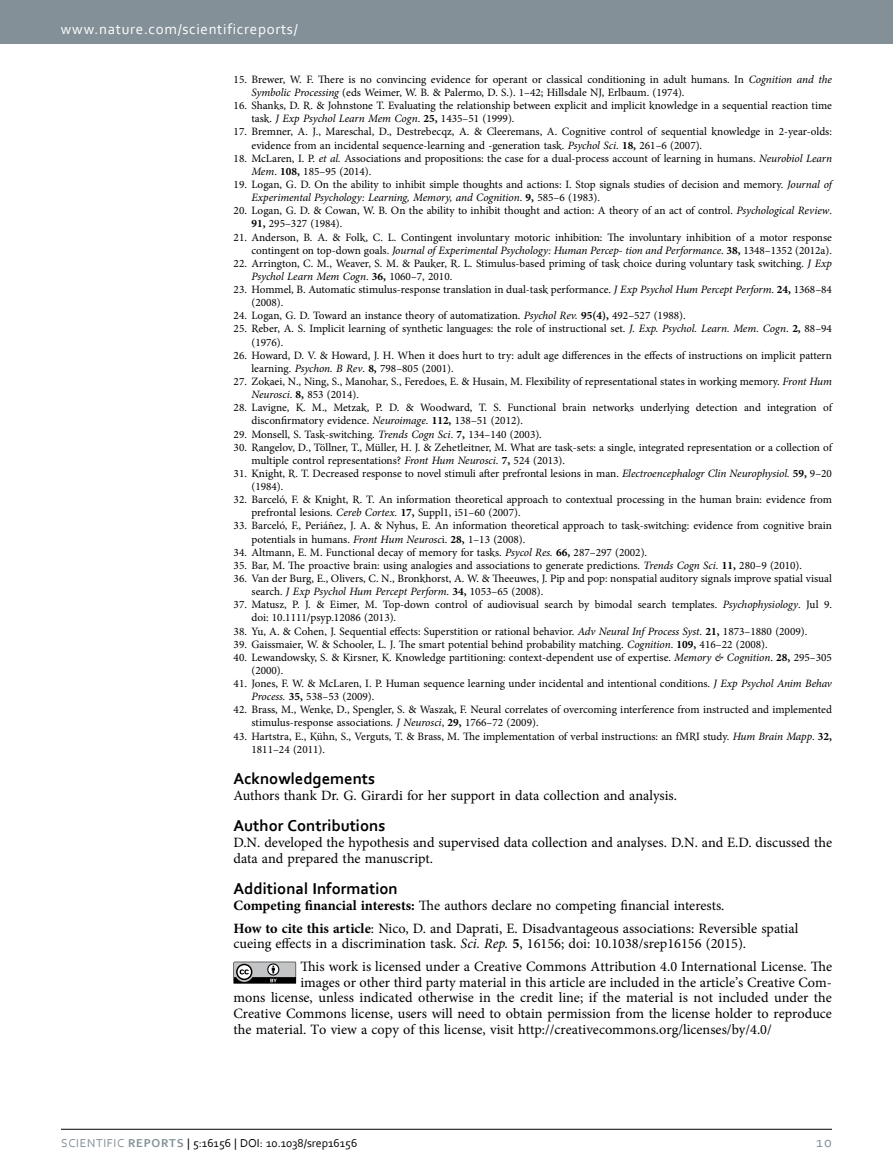
<style>
.page{position:relative;width:893px;height:1174px;background:#fff}
.page>*{position:absolute;margin:0;border:0;box-sizing:border-box;transform-origin:0 0}
.t1{font:700 16.5px "Corbel";color:#000}
.t2{font:15px "Corbel";letter-spacing:.045em;color:#fff}
.t3{font:15px "Corbel";color:#839097}
.t4{font:14.25px/15.8px "Minion Pro";color:#000}
.t5{font:12px "Corbel";color:#000}
.t6{font:11.25px/13.2px "Minion Pro";color:#000}
.s1{font-style:italic}
.s2{font-weight:700}
.s3{color:#839097}
.s4{font-weight:700;color:#839097}
</style>
<div class="page">
<div style="left:0;top:0;width:893px;height:43px;background:#839097"></div>
<hr style="left:61px;top:1129px;width:771px;height:1px;background:#000">
<svg style="left:233px;top:961px;width:63px;height:22px"></svg>
<h2 class="t2" style="left:61px;top:19px;width:238px">www.nature.com/scientificreports/</h2>
<p class="t6" style="left:251px;top:73px;width:582px;text-indent:-18px">15. Brewer, W. F. There is no convincing evidence for operant or classical conditioning in adult humans. In <span class="s1">Cognition and the<br>Symbolic Processing</span> (eds Weimer, W. B. &amp; Palermo, D. S.). 1–42; Hillsdale NJ, Erlbaum. (1974).</p>
<p class="t6" style="left:251px;top:99px;width:582px;text-indent:-18px">16. Shanks, D. R. &amp; Johnstone T. Evaluating the relationship between explicit and implicit knowledge in a sequential reaction time task. <span class="s1">J Exp Psychol Learn Mem Cogn</span>. <span class="s2">25,</span> 1435–51 (1999).</p>
<p class="t6" style="left:251px;top:125px;width:582px;text-indent:-18px">17. Bremner, A. J., Mareschal, D., Destrebecqz, A. &amp; Cleeremans, A. Cognitive control of sequential knowledge in 2-year-olds: evidence from an incidental sequence-learning and -generation task. <span class="s1">Psychol Sci</span>. <span class="s2">18,</span> 261–6 (2007).</p>
<p class="t6" style="left:251px;top:152px;width:582px;text-indent:-18px">18. McLaren, I. P. <span class="s1">et al.</span> Associations and propositions: the case for a dual-process account of learning in humans. <span class="s1">Neurobiol Learn<br>Mem</span>. <span class="s2">108,</span> 185–95 (2014).</p>
<p class="t6" style="left:251px;top:178px;width:582px;text-indent:-18px">19. Logan, G. D. On the ability to inhibit simple thoughts and actions: I. Stop signals studies of decision and memory. <span class="s1">Journal of<br>Experimental Psychology: Learning, Memory, and Cognition</span>. <span class="s2">9,</span> 585–6 (1983).</p>
<p class="t6" style="left:251px;top:204px;width:582px;text-indent:-18px">20. Logan, G. D. &amp; Cowan, W. B. On the ability to inhibit thought and action: A theory of an act of control. <span class="s1">Psychological Review</span>.<br><span class="s2">91,</span> 295–327 (1984).</p>
<p class="t6" style="left:234px;top:230px;width:600px;text-align:right">21. Anderson, B. A. &amp; Folk, C. L. Contingent involuntary motoric inhibition: The involuntary inhibition of a motor response contingent on top-down goals. <span class="s1">Journal of Experimental Psychology: Human Percep- tion and Performance</span>. <span class="s2">38,</span> 1348–1352 (2012a).</p>
<p class="t6" style="left:251px;top:257px;width:582px;text-indent:-18px">22. Arrington, C. M., Weaver, S. M. &amp; Pauker, R. L. Stimulus-based priming of task choice during voluntary task switching. <span class="s1">J Exp<br>Psychol Learn Mem Cogn</span>. <span class="s2">36,</span> 1060–7, 2010.</p>
<p class="t6" style="left:251px;top:283px;width:582px;text-indent:-18px">23. Hommel, B. Automatic stimulus-response translation in dual-task performance. <span class="s1">J Exp Psychol Hum Percept Perform</span>. <span class="s2">24,</span> 1368–84 (2008).</p>
<p class="t6" style="left:234px;top:309px;width:454px">24. Logan, G. D. Toward an instance theory of automatization. <span class="s1">Psychol Rev.</span> <span class="s2">95(4),</span> 492–527 (1988).</p>
<p class="t6" style="left:251px;top:322px;width:582px;text-indent:-18px">25. Reber, A. S. Implicit learning of synthetic languages: the role of instructional set. <span class="s1">J. Exp. Psychol. Learn. Mem. Cogn</span>. <span class="s2">2,</span> 88–94 (1976).</p>
<p class="t6" style="left:251px;top:348px;width:582px;text-indent:-18px">26. Howard, D. V. &amp; Howard, J. H. When it does hurt to try: adult age differences in the effects of instructions on implicit pattern learning. <span class="s1">Psychon. B Rev</span>. <span class="s2">8,</span> 798–805 (2001).</p>
<p class="t6" style="left:251px;top:375px;width:582px;text-indent:-18px">27. Zokaei, N., Ning, S., Manohar, S., Feredoes, E. &amp; Husain, M. Flexibility of representational states in working memory. <span class="s1">Front Hum<br>Neurosci</span>. <span class="s2">8,</span> 853 (2014).</p>
<p class="t6" style="left:251px;top:401px;width:582px;text-indent:-18px">28. Lavigne, K. M., Metzak, P. D. &amp; Woodward, T. S. Functional brain networks underlying detection and integration of disconfirmatory evidence. <span class="s1">Neuroimage</span>. <span class="s2">112,</span> 138–51 (2012).</p>
<p class="t6" style="left:234px;top:427px;width:310px">29. Monsell, S. Task-switching. <span class="s1">Trends Cogn Sci</span>. <span class="s2">7,</span> 134–140 (2003).</p>
<p class="t6" style="left:251px;top:440px;width:582px;text-indent:-18px">30. Rangelov, D., Töllner, T., Müller, H. J. &amp; Zehetleitner, M. What are task-sets: a single, integrated representation or a collection of multiple control representations? <span class="s1">Front Hum Neurosci</span>. <span class="s2">7,</span> 524 (2013).</p>
<p class="t6" style="left:251px;top:467px;width:582px;text-indent:-18px">31. Knight, R. T. Decreased response to novel stimuli after prefrontal lesions in man. <span class="s1">Electroencephalogr Clin Neurophysiol.</span> <span class="s2">59,</span> 9–20 (1984).</p>
<p class="t6" style="left:251px;top:493px;width:582px;text-indent:-18px">32. Barceló, F. &amp; Knight, R. T. An information theoretical approach to contextual processing in the human brain: evidence from prefrontal lesions. <span class="s1">Cereb Cortex.</span> <span class="s2">17,</span> Suppl1, i51–60 (2007).</p>
<p class="t6" style="left:251px;top:519px;width:582px;text-indent:-18px">33. Barceló, F., Periáñez, J. A. &amp; Nyhus, E. An information theoretical approach to task-switching: evidence from cognitive brain potentials in humans. <span class="s1">Front Hum Neurosc</span>i. <span class="s2">28,</span> 1–13 (2008).</p>
<p class="t6" style="left:234px;top:545px;width:415px">34. Altmann, E. M. Functional decay of memory for tasks. <span class="s1">Psycol Res.</span> <span class="s2">66,</span> 287–297 (2002).</p>
<p class="t6" style="left:234px;top:559px;width:570px">35. Bar, M. The proactive brain: using analogies and associations to generate predictions. <span class="s1">Trends Cogn Sci</span>. <span class="s2">11,</span> 280–9 (2010).</p>
<p class="t6" style="left:251px;top:572px;width:582px;text-indent:-18px">36. Van der Burg, E., Olivers, C. N., Bronkhorst, A. W. &amp; Theeuwes, J. Pip and pop: nonspatial auditory signals improve spatial visual search. <span class="s1">J Exp Psychol Hum Percept Perform</span>. <span class="s2">34,</span> 1053–65 (2008).</p>
<p class="t6" style="left:251px;top:598px;width:582px;text-indent:-18px">37. Matusz, P. J. &amp; Eimer, M. Top-down control of audiovisual search by bimodal search templates. <span class="s1">Psychophysiology</span>. Jul 9. doi: 10.1111/psyp.12086 (2013).</p>
<p class="t6" style="left:234px;top:624px;width:575px">38. Yu, A. &amp; Cohen, J. Sequential effects: Superstition or rational behavior. <span class="s1">Adv Neural Inf Process Syst</span>. <span class="s2">21,</span> 1873–1880 (2009).</p>
<p class="t6" style="left:234px;top:637px;width:536px">39. Gaissmaier, W. &amp; Schooler, L. J. The smart potential behind probability matching. <span class="s1">Cognition</span>. <span class="s2">109,</span> 416–22 (2008).</p>
<p class="t6" style="left:251px;top:650px;width:582px;text-indent:-18px">40. Lewandowsky, S. &amp; Kirsner, K. Knowledge partitioning: context-dependent use of expertise. <span class="s1">Memory &amp; Cognition</span>. <span class="s2">28,</span> 295–305 (2000).</p>
<p class="t6" style="left:251px;top:677px;width:582px;text-indent:-18px">41. Jones, F. W. &amp; McLaren, I. P. Human sequence learning under incidental and intentional conditions. <span class="s1">J Exp Psychol Anim Behav<br>Process.</span> <span class="s2">35,</span> 538–53 (2009).</p>
<p class="t6" style="left:251px;top:703px;width:582px;text-indent:-18px">42. Brass, M., Wenke, D., Spengler, S. &amp; Waszak, F. Neural correlates of overcoming interference from instructed and implemented stimulus-response associations. <span class="s1">J Neurosci</span>, <span class="s2">29,</span> 1766–72 (2009).</p>
<p class="t6" style="left:251px;top:729px;width:582px;text-indent:-18px">43. Hartstra, E., Kühn, S., Verguts, T. &amp; Brass, M. The implementation of verbal instructions: an fMRI study. <span class="s1">Hum Brain Mapp</span>. <span class="s2">32,<br></span>1811–24 (2011).</p>
<h1 class="t1" style="left:233px;top:768px;width:143px">Acknowledgements</h1>
<p class="t4" style="left:233px;top:787px;width:445px">Authors thank Dr. G. Girardi for her support in data collection and analysis.</p>
<h1 class="t1" style="left:233px;top:815px;width:153px">Author Contributions</h1>
<p class="t4" style="left:233px;top:834px;width:600px">D.N. developed the hypothesis and supervised data collection and analyses. D.N. and E.D. discussed the data and prepared the manuscript.</p>
<h1 class="t1" style="left:233px;top:878px;width:166px">Additional Information</h1>
<p class="t4" style="left:233px;top:894px;width:566px;line-height:22.5px"><span class="s2">Competing financial interests:</span> The authors declare no competing financial interests.<br><span class="s2">How to cite this article</span>: Nico, D. and Daprati, E. Disadvantageous associations: Reversible spatial</p>
<p class="t4" style="left:300px;top:932px;width:533px;line-height:22.5px;text-indent:-67px">cueing effects in a discrimination task. <span class="s1">Sci. Rep.</span> <span class="s2">5</span>, 16156; doi: 10.1038/srep16156 (2015).<br>This work is licensed under a Creative Commons Attribution 4.0 International License. The</p>
<p class="t4" style="left:233px;top:974px;width:600px;text-align:justify;text-indent:67px">images or other third party material in this article are included in the article’s Creative Com&shy;mons license, unless indicated otherwise in the credit line; if the material is not included under the Creative Commons license, users will need to obtain permission from the license holder to reproduce the material. To view a copy of this license, visit http://creativecommons.org/licenses/by/4.0/</p>
<p class="t5" style="left:61px;top:1135px;width:298px"><span class="s3">Scientific</span> <span class="s4">Reports</span> | 5:16156 | DOI : 10.1038/srep16156</p>
<h2 class="t3" style="left:816px;top:1132px;width:17px">10</h2>
</div>
